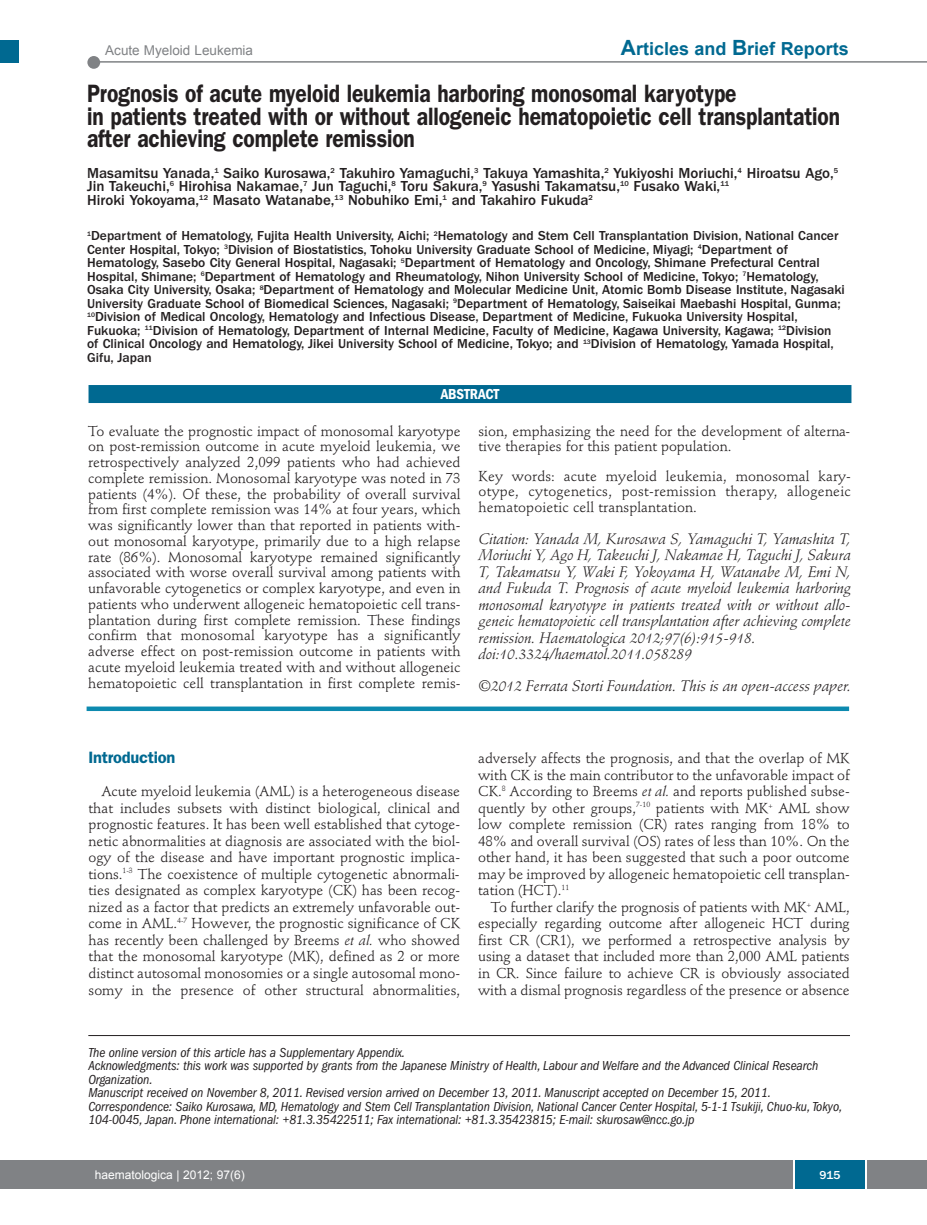
<style>
.page{position:relative;width:927px;height:1225px;background:#fff}
.page>*{position:absolute;margin:0;border:0;box-sizing:border-box;transform-origin:0 0}
.t1{font:600 25.2px/22.5px "Franklin Gothic";letter-spacing:-.005em;color:#231f20;scale:.83 1}
.t2{font:700 18px "Arial";color:#006991}
.t3{font:600 16.5px "Franklin Gothic";letter-spacing:-.015em;color:#006991}
.t4{font:italic 15.15px "Stempel Schneidler";letter-spacing:-.005em;color:#231f20}
.t5{font:italic 15px/16.5px "Stempel Schneidler";letter-spacing:-.005em;color:#231f20}
.t6{font:500 15px/13.5px "Franklin Gothic";color:#231f20}
.t7{font:600 condensed 15px "Franklin Gothic";letter-spacing:-.005em;color:#fff}
.t8{font:14.25px/16.5px "Stempel Schneidler";color:#231f20;text-align:justify}
.t9{font:500 13.5px/13.5px "Franklin Gothic";color:#231f20}
.t10{font:italic condensed 13.5px/13.5px "Franklin Gothic";letter-spacing:-.005em;color:#231f20}
.t11{font:13.5px "Arial";color:#808285}
.t12{font:12px "Arial";color:#fff}
.t13{font:500 12px "Franklin Gothic";color:#fff}
.s1{font-size:21px}
.s2{font-style:italic}
</style>
<div class="page">
<div style="left:87px;top:56px;width:13px;height:13px;background:#808285;border-radius:50%"></div>
<hr style="left:95px;top:61px;width:832px;height:2px;background:#808285">
<div style="left:17px;top:1160px;width:910px;height:28px;background:#808285"></div>
<div style="left:795px;top:1160px;width:70px;height:28px;background:#006991"></div>
<hr style="left:793px;top:1160px;width:2px;height:28px;background:#fff">
<hr style="left:865px;top:1160px;width:2px;height:28px;background:#fff">
<div style="left:0;top:40px;width:19px;height:22px;background:#006991"></div>
<div style="left:0;top:1160px;width:18px;height:28px;background:#808285"></div>
<hr style="left:88px;top:1035px;width:762px;height:1px;background:#231f20">
<div style="left:89px;top:385px;width:762px;height:18px;background:#006991"></div>
<div style="left:87px;top:706px;width:762px;height:5px;background:#0d8aaf"></div>
<p class="t11" style="left:105px;top:43px;width:149px">Acute Myeloid Leukemia</p>
<p class="t2" style="left:621px;top:39px;width:229px"><span class="s1">A</span>rticles and <span class="s1">B</span>rief Reports</p>
<h1 class="t1" style="left:87px;top:85px;width:909px">Prognosis of acute myeloid leukemia harboring monosomal karyotype<br>in patients treated with or without allogeneic hematopoietic cell transplantation after achieving complete remission</h1>
<p class="t6" style="left:87px;top:167px;width:753px">Masamitsu Yanada,<sup>1</sup> Saiko Kurosawa,<sup>2</sup> Takuhiro Yamaguchi,<sup>3</sup> Takuya Yamashita,<sup>2</sup> Yukiyoshi Moriuchi,<sup>4</sup> Hiroatsu Ago,<sup>5<br></sup>Jin Takeuchi,<sup>6</sup> Hirohisa Nakamae,<sup>7</sup> Jun Taguchi,<sup>8</sup> Toru Sakura,<sup>9</sup> Yasushi Takamatsu,<sup>10</sup> Fusako Waki,<sup>11<br></sup>Hiroki Yokoyama,<sup>12</sup> Masato Watanabe,<sup>13</sup> Nobuhiko Emi,<sup>1</sup> and Takahiro Fukuda<sup>2</sup></p>
<p class="t9" style="left:87px;top:230px;width:759px"><sup>1</sup>Department of Hematology, Fujita Health University, Aichi; <sup>2</sup>Hematology and Stem Cell Transplantation Division, National Cancer Center Hospital, Tokyo; <sup>3</sup>Division of Biostatistics, Tohoku University Graduate School of Medicine, Miyagi; <sup>4</sup>Department of Hematology, Sasebo City General Hospital, Nagasaki; <sup>5</sup>Department of Hematology and Oncology, Shimane Prefectural Central Hospital, Shimane; <sup>6</sup>Department of Hematology and Rheumatology, Nihon University School of Medicine, Tokyo; <sup>7</sup>Hematology, Osaka City University, Osaka; <sup>8</sup>Department of Hematology and Molecular Medicine Unit, Atomic Bomb Disease Institute, Nagasaki University Graduate School of Biomedical Sciences, Nagasaki; <sup>9</sup>Department of Hematology, Saiseikai Maebashi Hospital, Gunma; <sup>10</sup>Division of Medical Oncology, Hematology and Infectious Disease, Department of Medicine, Fukuoka University Hospital, Fukuoka; <sup>11</sup>Division of Hematology, Department of Internal Medicine, Faculty of Medicine, Kagawa University, Kagawa; <sup>12</sup>Division of Clinical Oncology and Hematology, Jikei University School of Medicine, Tokyo; and <sup>13</sup>Division of Hematology, Yamada Hospital, Gifu, Japan</p>
<p class="t7" style="left:441px;top:389px;width:60px">ABSTRACT</p>
<p class="t8" style="left:88px;top:424px;width:374px;line-height:15.8px">To evaluate the prognostic impact of monosomal karyotype on post-remission outcome in acute myeloid leukemia, we retrospectively analyzed 2,099 patients who had achieved complete remission. Monosomal karyotype was noted in 73 patients (4%). Of these, the probability of overall survival from first complete remission was 14% at four years, which was significantly lower than that reported in patients with&shy;out monosomal karyotype, primarily due to a high relapse rate (86%). Monosomal karyotype remained significantly associated with worse overall survival among patients with unfavorable cytogenetics or complex karyotype, and even in patients who underwent allogeneic hematopoietic cell trans&shy;plantation during first complete remission. These findings confirm that monosomal karyotype has a significantly adverse effect on post-remission outcome in patients with acute myeloid leukemia treated with and without allogeneic hematopoietic cell transplantation in first complete remis-</p>
<p class="t8" style="left:479px;top:424px;width:373px;line-height:15.8px">sion, emphasizing the need for the development of alterna&shy;tive therapies for this patient population.</p>
<p class="t8" style="left:479px;top:469px;width:374px;line-height:15.8px">Key words: acute myeloid leukemia, monosomal kary&shy;otype, cytogenetics, post-remission therapy, allogeneic hematopoietic cell transplantation.</p>
<p class="t5" style="left:478px;top:532px;width:374px">Citation: Yanada M, Kurosawa S, Yamaguchi T, Yamashita T, Moriuchi Y, Ago H, Takeuchi J, Nakamae H, Taguchi J, Sakura T, Takamatsu Y, Waki F, Yokoyama H, Watanabe M, Emi N, and Fukuda T. Prognosis of acute myeloid leukemia harboring monosomal karyotype in patients treated with or without allo&shy;geneic hematopoietic cell transplantation after achieving complete remission. Haematologica 2012;97(6):915-918. doi:10.3324/haematol.2011.058289</p>
<p class="t4" style="left:479px;top:679px;width:374px">©2012 Ferrata Storti Foundation. This is an open-access paper.</p>
<p class="t3" style="left:89px;top:752px;width:88px">Introduction</p>
<p class="t8" style="left:89px;top:784px;width:373px;text-indent:13px">Acute myeloid leukemia (AML) is a heterogeneous disease that includes subsets with distinct biological, clinical and prognostic features. It has been well established that cytoge&shy;netic abnormalities at diagnosis are associated with the biol&shy;ogy of the disease and have important prognostic implica&shy;tions.<sup>1-3</sup> The coexistence of multiple cytogenetic abnormali&shy;ties designated as complex karyotype (CK) has been recog&shy;nized as a factor that predicts an extremely unfavorable out&shy;come in AML.<sup>4-7</sup> However, the prognostic significance of CK has recently been challenged by Breems <span class="s2">et al.</span> who showed that the monosomal karyotype (MK), defined as 2 or more distinct autosomal monosomies or a single autosomal mono&shy;somy in the presence of other structural abnormalities,</p>
<p class="t8" style="left:478px;top:751px;width:373px">adversely affects the prognosis, and that the overlap of MK with CK is the main contributor to the unfavorable impact of CK.<sup>8</sup> According to Breems <span class="s2">et al.</span> and reports published subse&shy;quently by other groups,<sup>7-10</sup> patients with MK<sup>+</sup> AML show low complete remission (CR) rates ranging from 18% to 48% and overall survival (OS) rates of less than 10%. On the other hand, it has been suggested that such a poor outcome may be improved by allogeneic hematopoietic cell transplan&shy;tation (HCT).<sup>11</sup></p>
<p class="t8" style="left:478px;top:900px;width:373px;text-indent:13px">To further clarify the prognosis of patients with MK<sup>+</sup> AML, especially regarding outcome after allogeneic HCT during first CR (CR1), we performed a retrospective analysis by using a dataset that included more than 2,000 AML patients in CR. Since failure to achieve CR is obviously associated with a dismal prognosis regardless of the presence or absence</p>
<p class="t10" style="left:88px;top:1046px;width:756px">The online version of this article has a Supplementary Appendix.<br>Acknowledgments: this work was supported by grants from the Japanese Ministry of Health, Labour and Welfare and the Advanced Clinical Research Organization.<br>Manuscript received on November 8, 2011. Revised version arrived on December 13, 2011. Manuscript accepted on December 15, 2011.<br>Correspondence: Saiko Kurosawa, MD, Hematology and Stem Cell Transplantation Division, National Cancer Center Hospital, 5-1-1 Tsukiji, Chuo-ku, Tokyo, 104-0045, Japan. Phone international: +81.3.35422511; Fax international: +81.3.35423815; E-mail: skurosaw@ncc.go.jp</p>
<p class="t12" style="left:95px;top:1167px;width:152px">haematologica | 2012; 97(6)</p>
<p class="t13" style="left:819px;top:1171px;width:23px">915</p>
</div>
